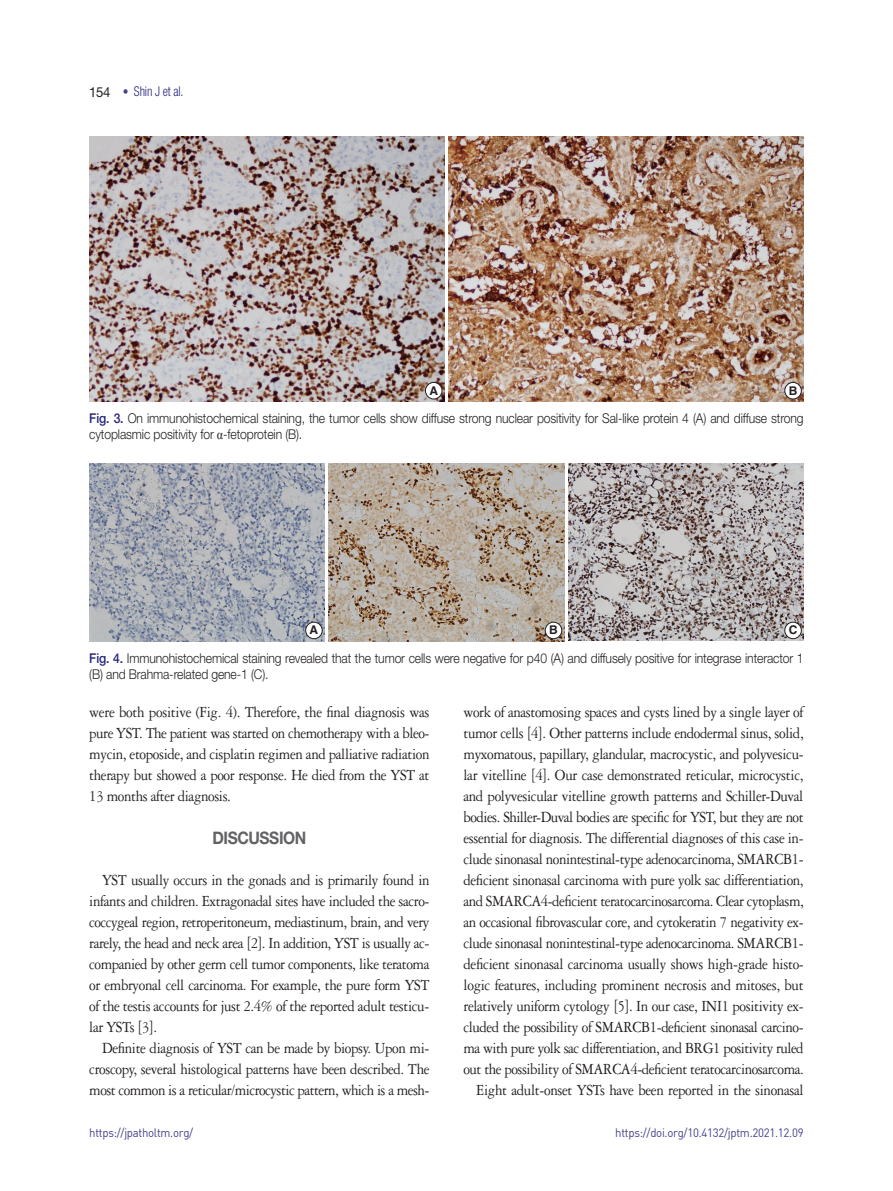
<style>
.page{position:relative;width:893px;height:1191px;background:#fff}
.page>*{position:absolute;margin:0;border:0;box-sizing:border-box;transform-origin:0 0}
.큰제목{font:700 17.25px "Helvetica Neue LT Std";letter-spacing:-.025em;color:#636366;scale:.9 1}
.본문{font:16.5px/21px "Garamond 3 LT Std";letter-spacing:-.025em;color:#231f20;text-align:justify;scale:.9 1}
.그림제목{font:300 13.5px/16.2px "Helvetica Neue LT Std";letter-spacing:-.01em;color:#231f20;scale:.9 1}
.t1{font:300 condensed 13.5px "Helvetica Neue LT Std";letter-spacing:-.01em;color:#26237b;scale:.9 1}
.t2{font:12px "Dinreg";letter-spacing:-.025em;color:#45428b;scale:.95 1}
.t3{font:700 12px "Helvetica LT Std";color:#231f20}
.s1{font-weight:400;font-stretch:normal;font-size:13.8px;color:#231f20}
.s2{font-size:12.75px;color:#45428b}
.s3{font-weight:500;color:#26237b}
.s4{font-family:"Times New Roman";font-weight:400}
.s5{font-family:"Adobe Garamond Pro"}
</style>
<div class="page">
<img style="left:89px;top:136px;width:355px;height:265px">
<img style="left:449px;top:136px;width:355px;height:265px">
<div style="left:425px;top:382px;width:17px;height:17px;background:#fff;border-radius:50%"></div>
<div style="left:425px;top:382px;width:17px;height:17px;border:1px solid #231f20;border-radius:50%"></div>
<div style="left:785px;top:382px;width:16px;height:17px;background:#fff;border-radius:50%"></div>
<div style="left:784px;top:382px;width:17px;height:17px;border:1px solid #231f20;border-radius:50%"></div>
<img style="left:89px;top:464px;width:236px;height:177px">
<img style="left:329px;top:464px;width:235px;height:177px">
<img style="left:568px;top:464px;width:236px;height:177px">
<div style="left:306px;top:622px;width:16px;height:16px;background:#fff;border-radius:50%"></div>
<div style="left:305px;top:622px;width:17px;height:17px;border:1px solid #231f20;border-radius:50%"></div>
<div style="left:545px;top:622px;width:17px;height:16px;background:#fff;border-radius:50%"></div>
<div style="left:545px;top:622px;width:17px;height:17px;border:1px solid #231f20;border-radius:50%"></div>
<div style="left:785px;top:622px;width:16px;height:16px;background:#fff;border-radius:50%"></div>
<div style="left:784px;top:622px;width:17px;height:17px;border:1px solid #231f20;border-radius:50%"></div>
<p class="t1" style="left:89px;top:84px;width:106px"><span class="s1">154</span> <span class="s2">•</span> Shin J et al.</p>
<p class="t3" style="left:429px;top:383px;width:10px">A</p>
<p class="t3" style="left:789px;top:383px;width:10px">B</p>
<p class="그림제목" style="left:89px;top:410px;width:795px"><span class="s3">Fig. 3.</span> On immunohistochemical staining, the tumor cells show diffuse strong nuclear positivity for Sal-like protein 4 (A) and diffuse strong cytoplasmic positivity for <span class="s4">α</span>-fetoprotein (B).</p>
<p class="t3" style="left:310px;top:623px;width:10px">A</p>
<p class="t3" style="left:549px;top:623px;width:10px">B</p>
<p class="t3" style="left:789px;top:623px;width:10px">C</p>
<p class="그림제목" style="left:89px;top:649px;width:795px"><span class="s3">Fig. 4.</span> Immunohistochemical staining revealed that the tumor cells were negative for p40 (A) and diffusely positive for integrase interactor 1 (B) and Brahma-related gene-1 (C).</p>
<p class="본문" style="left:89px;top:702px;width:379px">were both positive (Fig. 4). Therefore, the final diagnosis was pure YST. The patient was started on chemotherapy with a bleo&shy;mycin, etoposide, and cisplatin regimen and palliative radiation therapy but showed a poor response. He died from the YST at 13 months after diagnosis.</p>
<p class="큰제목" style="left:212px;top:827px;width:106px">DISCUSSION</p>
<p class="본문" style="left:89px;top:870px;width:380px;text-indent:13px">YST usually occurs in the gonads and is primarily found in infants and children. Extragonadal sites have included the sacro&shy;coccygeal region, retroperitoneum, mediastinum, brain, and very rarely, the head and neck area <span class="s5">[</span>2<span class="s5">]</span>. In addition, YST is usually ac&shy;companied by other germ cell tumor components, like teratoma or embryonal cell carcinoma. For example, the pure form YST of the testis accounts for just 2.4% of the reported adult testicu&shy;lar YSTs <span class="s5">[</span>3<span class="s5">]</span>.</p>
<p class="본문" style="left:89px;top:1038px;width:379px;text-indent:13px">Definite diagnosis of YST can be made by biopsy. Upon mi&shy;croscopy, several histological patterns have been described. The most common is a reticular/microcystic pattern, which is a mesh-</p>
<p class="본문" style="left:463px;top:702px;width:380px">work of anastomosing spaces and cysts lined by a single layer of tumor cells <span class="s5">[</span>4<span class="s5">]</span>. Other patterns include endodermal sinus, solid, myxomatous, papillary, glandular, macrocystic, and polyvesicu&shy;lar vitelline <span class="s5">[</span>4<span class="s5">]</span>. Our case demonstrated reticular, microcystic, and polyvesicular vitelline growth patterns and Schiller-Duval bodies. Shiller-Duval bodies are specific for YST, but they are not essential for diagnosis. The differential diagnoses of this case in&shy;clude sinonasal nonintestinal-type adenocarcinoma, SMARCB1- deficient sinonasal carcinoma with pure yolk sac differentiation, and SMARCA4-deficient teratocarcinosarcoma. Clear cytoplasm, an occasional fibrovascular core, and cytokeratin 7 negativity ex&shy;clude sinonasal nonintestinal-type adenocarcinoma. SMARCB1- deficient sinonasal carcinoma usually shows high-grade histo&shy;logic features, including prominent necrosis and mitoses, but relatively uniform cytology <span class="s5">[</span>5<span class="s5">]</span>. In our case, INI1 positivity ex&shy;cluded the possibility of SMARCB1-deficient sinonasal carcino&shy;ma with pure yolk sac differentiation, and BRG1 positivity ruled out the possibility of SMARCA4-deficient teratocarcinosarcoma.</p>
<p class="본문" style="left:476px;top:1080px;width:365px">Eight adult-onset YSTs have been reported in the sinonasal</p>
<p class="t2" style="left:89px;top:1125px;width:111px">https://jpatholtm.org/</p>
<p class="t2" style="left:615px;top:1125px;width:200px">https://doi.org/10.4132/jptm.2021.12.09</p>
</div>
